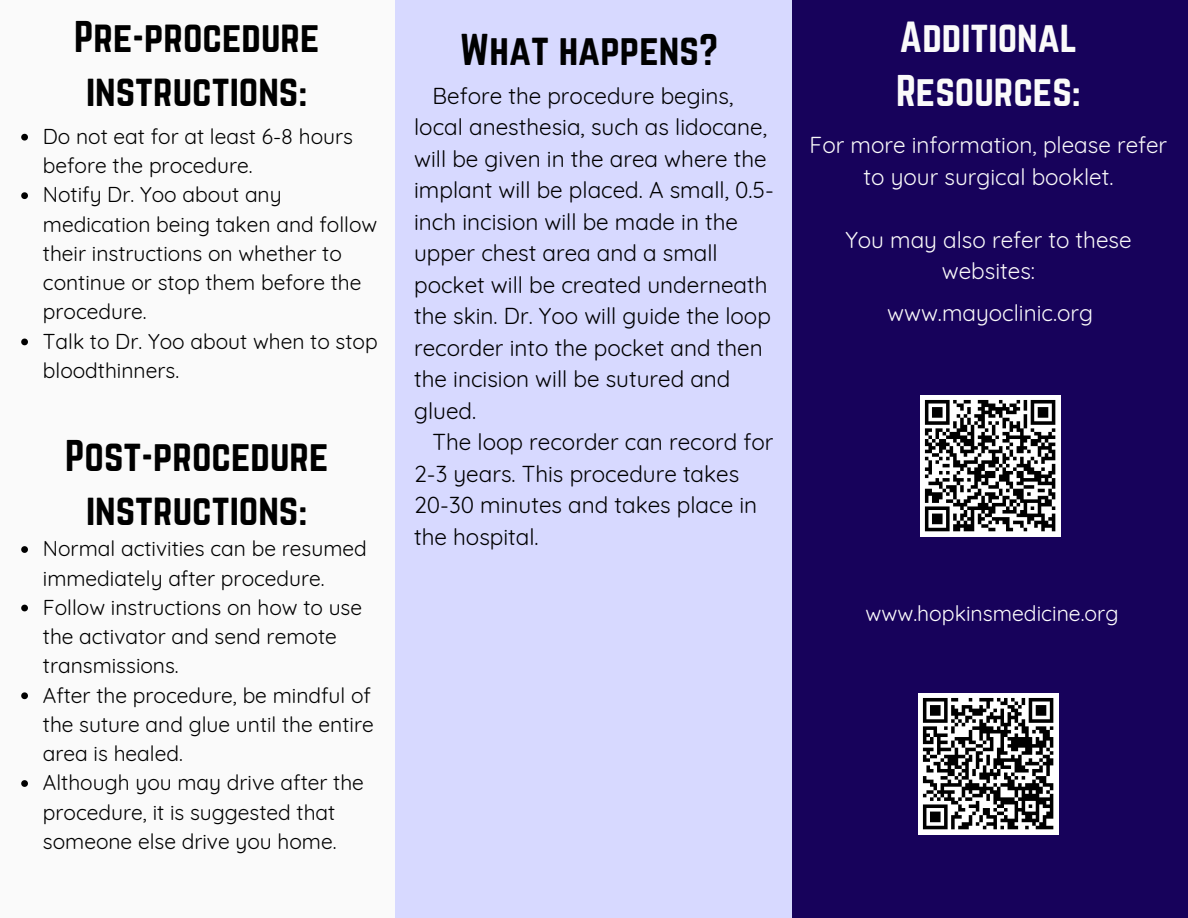
<style>
.page{position:relative;width:1188px;height:918px;background:#fafafa}
.page>*{position:absolute;margin:0;border:0;box-sizing:border-box;transform-origin:0 0}
.t1{font:39px/54px "Norwester";color:#000;text-align:center}
.t2{font:39px/54px "Norwester";color:#fafafa}
.t3{font:22.5px/31.5px "Quicksand";color:#000}
.t4{font:22.5px/31.5px "Quicksand";color:#fafafa;text-align:center}
.t5{font:21.3px "Quicksand";color:#fff}
.t6{font:21px/29.2px "Quicksand";color:#000}
</style>
<div class="page">
<div style="left:396px;top:0;width:397px;height:918px;background:#d7d9ff"></div>
<div style="left:792px;top:0;width:396px;height:918px;background:#17025b"></div>
<img style="left:918px;top:694px;width:141px;height:140px">
<img style="left:920px;top:395px;width:141px;height:141px">
<svg style="left:21px;top:134px;width:7px;height:7px"></svg>
<svg style="left:21px;top:192px;width:7px;height:7px"></svg>
<svg style="left:21px;top:339px;width:7px;height:6px"></svg>
<svg style="left:21px;top:546px;width:7px;height:7px"></svg>
<svg style="left:21px;top:605px;width:7px;height:6px"></svg>
<svg style="left:21px;top:692px;width:7px;height:7px"></svg>
<svg style="left:21px;top:780px;width:7px;height:7px"></svg>
<h1 class="t1" style="left:74px;top:11px;width:247px">Pre-procedure instructions:</h1>
<p class="t6" style="left:43px;top:121px;width:336px">Do not eat for at least 6-8 hours before the procedure.<br>Notify Dr. Yoo about any medication being taken and follow their instructions on whether to continue or stop them before the procedure.<br>Talk to Dr. Yoo about when to stop bloodthinners.</p>
<h1 class="t1" style="left:65px;top:430px;width:265px">Post-procedure instructions:</h1>
<p class="t6" style="left:43px;top:534px;width:332px">Normal activities can be resumed immediately after procedure.<br>Follow instructions on how to use the activator and send remote transmissions.<br>After the procedure, be mindful of the suture and glue until the entire area is healed.<br>Although you may drive after the procedure, it is suggested that someone else drive you home.</p>
<h1 class="t1" style="left:460px;top:24px;width:260px">What happens?</h1>
<p class="t3" style="left:414px;top:80px;width:361px;text-indent:18px">Before the procedure begins, local anesthesia, such as lidocane, will be given in the area where the implant will be placed. A small, 0.5- inch incision will be made in the upper chest area and a small pocket will be created underneath the skin. Dr. Yoo will guide the loop recorder into the pocket and then the incision will be sutured and glued.</p>
<p class="t3" style="left:414px;top:426px;width:361px;text-indent:18px">The loop recorder can record for<br>2-3 years. This procedure takes<br>20-30 minutes and takes place in the hospital.</p>
<h1 class="t2" style="left:896px;top:12px;width:186px">Additional<br>Resources:</h1>
<p class="t4" style="left:810px;top:129px;width:359px">For more information, please refer to your surgical booklet.</p>
<p class="t4" style="left:845px;top:224px;width:288px">You may also refer to these websites:</p>
<p class="t4" style="left:887px;top:297px;width:207px">www.mayoclinic.org</p>
<p class="t5" style="left:866px;top:600px;width:254px">www.hopkinsmedicine.org</p>
</div>
